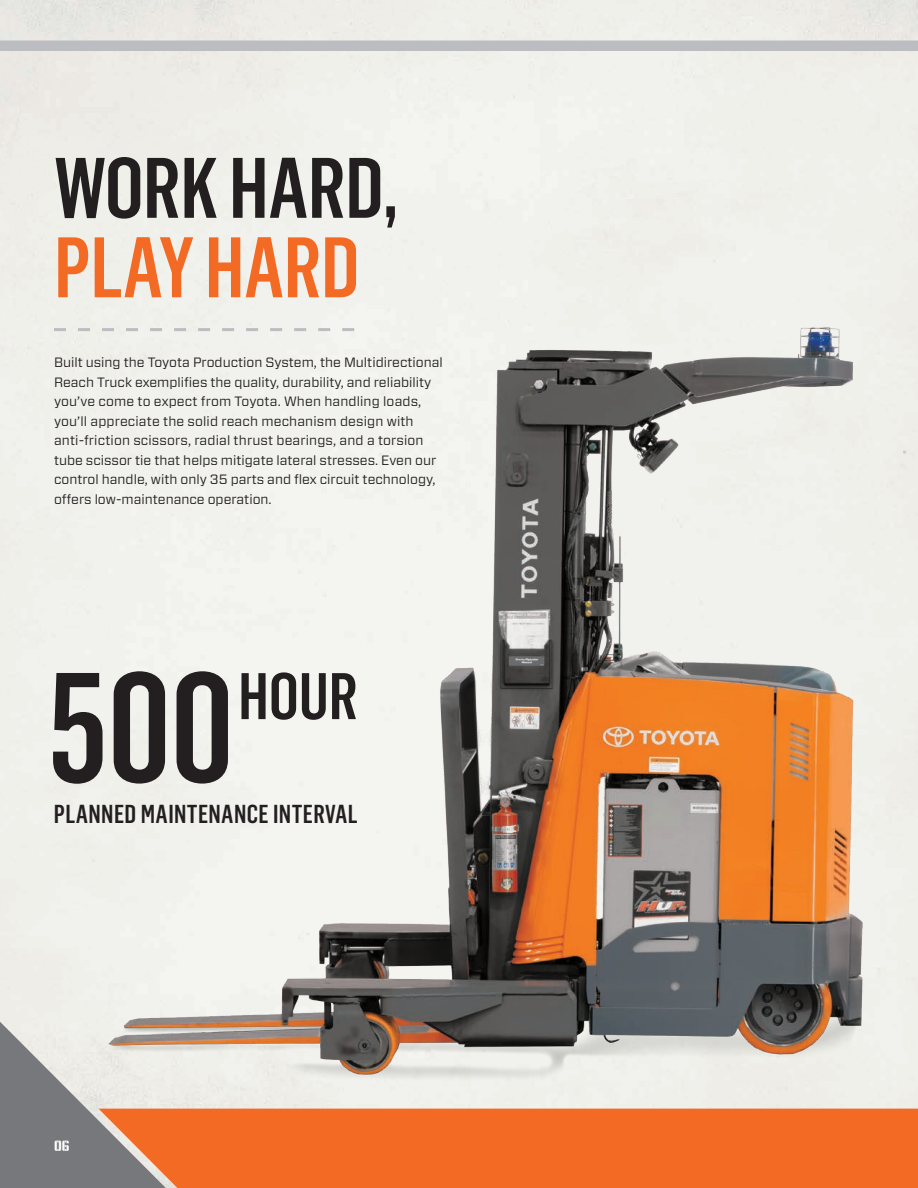
<style>
.page{position:relative;width:918px;height:1188px;background:#fff}
.page>*{position:absolute;margin:0;border:0;box-sizing:border-box;transform-origin:0 0}
.body_copy{font:500 153px "Flama Condensed";color:#231f20}
.t1{font:500 84px/79.5px "Flama Condensed";letter-spacing:-.01em;color:#231f20}
.body_copy-2{font:500 64.5px "Flama Condensed";color:#231f20}
.body_copy-3{font:500 25.5px "Flama Condensed";letter-spacing:.015em;color:#231f20}
.t2{font:15px "Numbers Prospekt";color:#fff}
.body_copy-4{font:13.5px/19.5px "Forza";color:#231f20}
.s1{color:#f36a24}
</style>
<div class="page">
<div style="left:179px;top:1109px;width:739px;height:79px;background:#f36a24"></div>
<svg style="left:0;top:1008px;width:179px;height:180px;background:#9c887e"></svg>
<div style="left:0;top:35px;width:918px;height:201px;background:#f0f0eb"></div>
<img style="left:54px;top:286px;width:864px;height:823px">
<svg style="left:54px;top:328px;width:300px;height:3px"></svg>
<p class="t1" style="left:54px;top:146px;width:346px">WORK HARD,<br><span class="s1">PLAY HARD</span></p>
<p class="body_copy-4" style="left:54px;top:353px;width:390px">Built using the Toyota Production System, the Multidirectional Reach Truck exemplifies the quality, durability, and reliability you’ve come to expect from Toyota. When handling loads, you’ll appreciate the solid reach mechanism design with anti-friction scissors, radial thrust bearings, and a torsion tube scissor tie that helps mitigate lateral stresses. Even our control handle, with only 35 parts and flex circuit technology, offers low-maintenance operation.</p>
<p class="body_copy" style="left:47px;top:631px;width:189px">500</p>
<p class="body_copy-2" style="left:238px;top:656px;width:121px">HOUR</p>
<p class="body_copy-3" style="left:54px;top:798px;width:306px">PLANNED MAINTENANCE INTERVAL</p>
<p class="t2" style="left:54px;top:1138px;width:17px">06</p>
</div>
